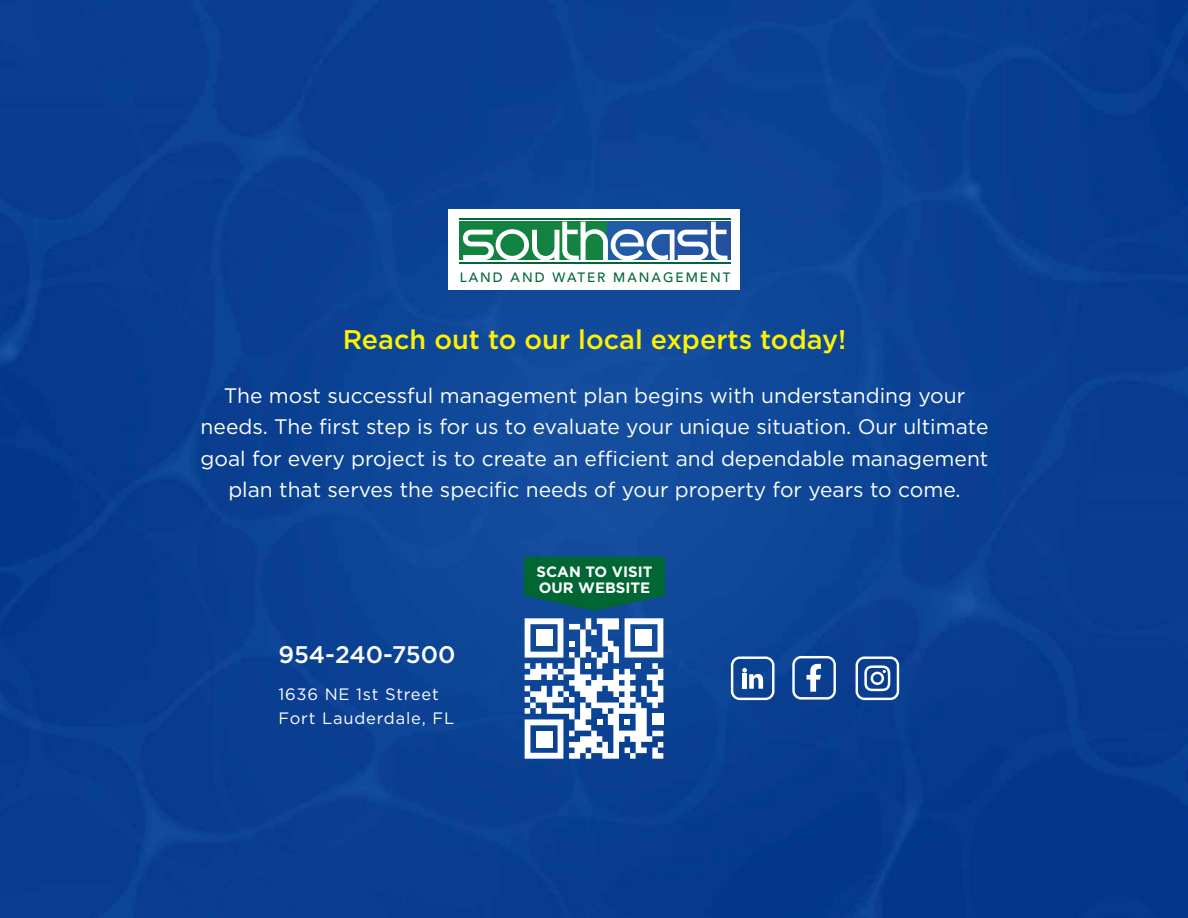
<style>
.page{position:relative;width:1188px;height:918px;background:#fff}
.page>*{position:absolute;margin:0;border:0;box-sizing:border-box;transform-origin:0 0}
.t1{font:500 27px "Gotham";color:#fff200}
.t2{font:500 24px "Gotham";color:#fff}
.t3{font:21px/31.5px "Gotham";color:#fff;text-align:center}
.t4{font:16.5px/24px "Gotham";letter-spacing:.05em;color:#fff}
.t5{font:700 15px/16.5px "Gotham";color:#fff}
.t6{font:500 13.5px "Avenir";letter-spacing:.15em;color:#006838}
</style>
<div class="page">
<img style="left:0;top:0;width:1188px;height:918px">
<div style="left:448px;top:210px;width:292px;height:80px;background:#fff"></div>
<div style="left:460px;top:222px;width:148px;height:38px;background:#118141"></div>
<div style="left:608px;top:222px;width:123px;height:38px;background:#25509f"></div>
<hr style="left:460px;top:218px;width:271px;height:2px;background:#006838">
<hr style="left:460px;top:262px;width:271px;height:2px;background:#006838">
<svg style="left:463px;top:222px;width:264px;height:38px"></svg>
<svg style="left:731px;top:656px;width:44px;height:44px"></svg>
<svg style="left:856px;top:656px;width:43px;height:44px"></svg>
<svg style="left:792px;top:656px;width:44px;height:44px"></svg>
<svg style="left:525px;top:618px;width:138px;height:141px"></svg>
<div style="left:536px;top:630px;width:16px;height:16px;background:#fff"></div>
<div style="left:636px;top:630px;width:16px;height:16px;background:#fff"></div>
<div style="left:536px;top:731px;width:16px;height:16px;background:#fff"></div>
<svg style="left:524px;top:557px;width:141px;height:54px;background:#026141"></svg>
<p class="t6" style="left:460px;top:265px;width:272px">LAND AND WATER MANAGEMENT</p>
<p class="t1" style="left:343px;top:321px;width:505px">Reach out to our local experts today!</p>
<p class="t3" style="left:201px;top:379px;width:789px">The most successful management plan begins with understanding your needs. The first step is for us to evaluate your unique situation. Our ultimate goal for every project is to create an efficient and dependable management plan that serves the specific needs of your property for years to come.</p>
<p class="t2" style="left:278px;top:639px;width:179px">954-240-7500</p>
<p class="t4" style="left:278px;top:682px;width:177px">1636 NE 1st Street<br>Fort Lauderdale, FL</p>
<p class="t5" style="left:537px;top:563px;width:118px">SCAN TO VISIT<br>OUR WEBSITE</p>
</div>
